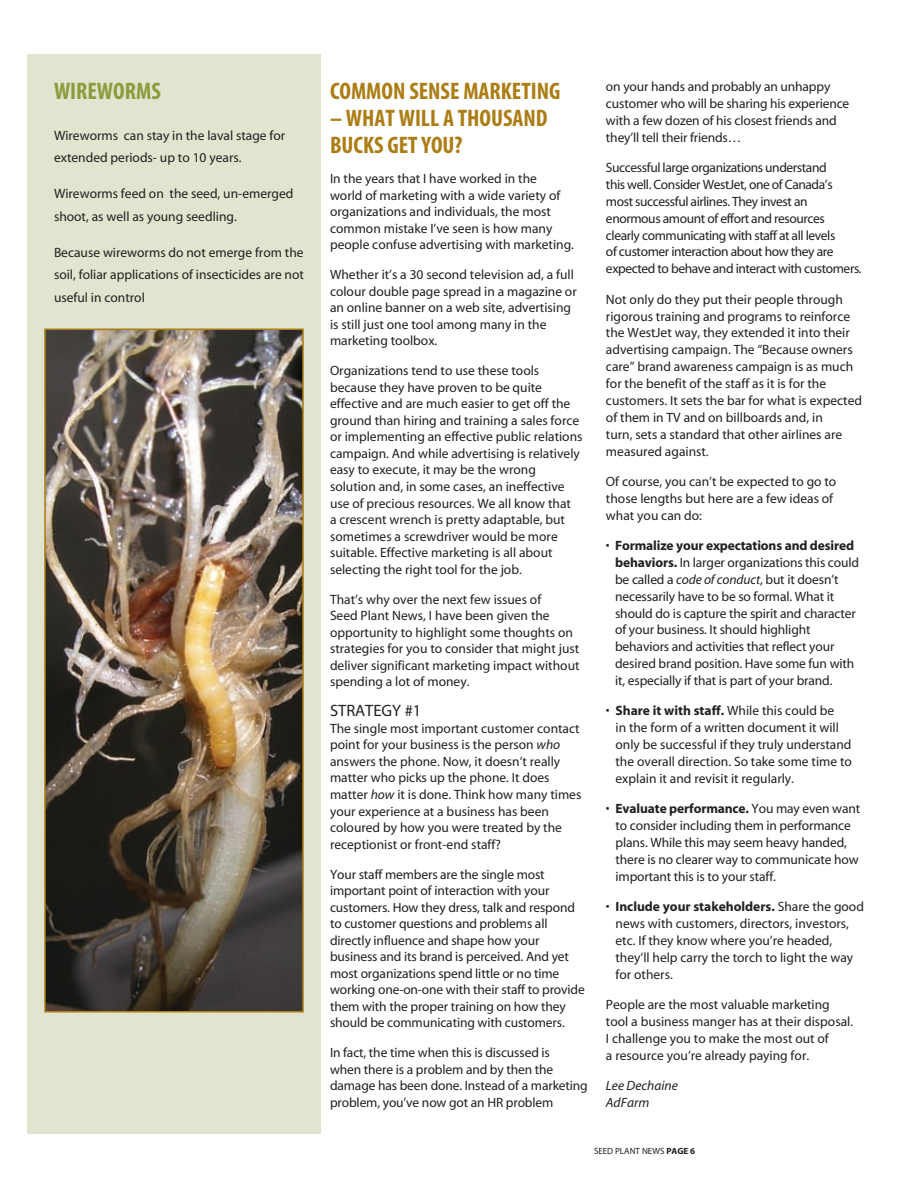
<style>
.page{position:relative;width:918px;height:1188px;background:#fff}
.page>*{position:absolute;margin:0;border:0;box-sizing:border-box;transform-origin:0 0}
.t1{font:700 condensed 24px/27px "Myriad";color:#ab7d14}
.t2{font:700 condensed 24px "Myriad";color:#8c9c3d}
.t3{font:16.5px "Myriad";color:#231f20}
.t4{font:13.5px/16.5px "Myriad";color:#231f20}
.t5{font:13.5px/16.8px "Myriad";letter-spacing:-.03em;color:#231f20}
.t6{font:italic 13.5px/16.8px "Myriad";color:#231f20}
.t7{font:9px "Myriad";color:#231f20}
.s1{font-style:italic}
.s2{font-weight:700}
</style>
<div class="page">
<div style="left:27px;top:54px;width:294px;height:1080px;background:#e1e4ce"></div>
<img style="left:47px;top:331px;width:254px;height:678px">
<div style="left:44px;top:328px;width:260px;height:684px;border:2px solid #ab7d14"></div>
<h1 class="t2" style="left:54px;top:79px;width:108px">WIREWORMS</h1>
<p class="t4" style="left:54px;top:124px;width:233px;line-height:22.5px">Wireworms can stay in the laval stage for extended periods- up to 10 years.</p>
<p class="t4" style="left:54px;top:183px;width:241px;line-height:22.5px">Wireworms feed on the seed, un-emerged shoot, as well as young seedling.</p>
<p class="t4" style="left:54px;top:241px;width:252px;line-height:22.5px;text-align:justify">Because wireworms do not emerge from the soil, foliar applications of insecticides are not useful in control</p>
<h1 class="t1" style="left:330px;top:78px;width:232px">COMMON SENSE MARKETING</h1>
<h1 class="t1" style="left:330px;top:106px;width:219px">– WHAT WILL A THOUSAND<br>BUCKS GET YOU?</h1>
<p class="t4" style="left:330px;top:171px;width:246px">In the years that I have worked in the<br>world of marketing with a wide variety of organizations and individuals, the most common mistake I’ve seen is how many people confuse advertising with marketing.</p>
<p class="t4" style="left:330px;top:267px;width:248px">Whether it’s a 30 second television ad, a full colour double page spread in a magazine or an online banner on a web site, advertising is still just one tool among many in the marketing toolbox.</p>
<p class="t4" style="left:330px;top:363px;width:254px">Organizations tend to use these tools because they have proven to be quite effective and are much easier to get off the ground than hiring and training a sales force or implementing an effective public relations campaign. And while advertising is relatively easy to execute, it may be the wrong solution and, in some cases, an ineffective use of precious resources. We all know that<br>a crescent wrench is pretty adaptable, but sometimes a screwdriver would be more suitable. Effective marketing is all about selecting the right tool for the job.</p>
<p class="t4" style="left:330px;top:591px;width:251px">That’s why over the next few issues of<br>Seed Plant News, I have been given the opportunity to highlight some thoughts on strategies for you to consider that might just deliver significant marketing impact without spending a lot of money.</p>
<p class="t3" style="left:330px;top:703px;width:19px">Strategy</p>
<p class="t3" style="left:405px;top:703px;width:18px">#1</p>
<p class="t4" style="left:330px;top:721px;width:253px">The single most important customer contact point for your business is the person <span class="s1">who </span>answers the phone. Now, it doesn’t really matter who picks up the phone. It does matter <span class="s1">how</span> it is done. Think how many times your experience at a business has been coloured by how you were treated by the receptionist or front-end staff?</p>
<p class="t4" style="left:330px;top:866px;width:256px">Your staff members are the single most important point of interaction with your customers. How they dress, talk and respond to customer questions and problems all directly influence and shape how your business and its brand is perceived. And yet most organizations spend little or no time working one-on-one with their staff to provide them with the proper training on how they should be communicating with customers.</p>
<p class="t4" style="left:330px;top:1045px;width:259px">In fact, the time when this is discussed is<br>when there is a problem and by then the damage has been done. Instead of a marketing problem, you’ve now got an HR problem</p>
<p class="t4" style="left:606px;top:79px;width:245px">on your hands and probably an unhappy customer who will be sharing his experience with a few dozen of his closest friends and they’ll tell their friends…</p>
<p class="t5" style="left:606px;top:160px;width:257px">Successful large organizations understand<br>this well. Consider WestJet, one of Canada’s most successful airlines. They invest an enormous amount of effort and resources clearly communicating with staff at all levels<br>of customer interaction about how they are expected to behave and interact with customers.</p>
<p class="t4" style="left:606px;top:291px;width:258px">Not only do they put their people through rigorous training and programs to reinforce the WestJet way, they extended it into their advertising campaign. The “Because owners care” brand awareness campaign is as much for the benefit of the staff as it is for the customers. It sets the bar for what is expected of them in TV and on billboards and, in<br>turn, sets a standard that other airlines are measured against.</p>
<p class="t4" style="left:606px;top:474px;width:232px">Of course, you can’t be expected to go to those lengths but here are a few ideas of what you can do:</p>
<p class="t4" style="left:615px;top:538px;width:245px;text-indent:-9px">• <span class="s2">Formalize your expectations and desired behaviors.</span> In larger organizations this could be called a <span class="s1">code of conduct</span>, but it doesn’t necessarily have to be so formal. What it should do is capture the spirit and character of your business. It should highlight behaviors and activities that reflect your desired brand position. Have some fun with it, especially if that is part of your brand.</p>
<p class="t4" style="left:616px;top:703px;width:238px;text-indent:-10px">• <span class="s2">Share it with staff.</span> While this could be<br>in the form of a written document it will only be successful if they truly understand the overall direction. So take some time to explain it and revisit it regularly.</p>
<p class="t4" style="left:616px;top:801px;width:246px;text-indent:-10px">• <span class="s2">Evaluate performance.</span> You may even want to consider including them in performance plans. While this may seem heavy handed, there is no clearer way to communicate how important this is to your staff.</p>
<p class="t4" style="left:616px;top:899px;width:250px;text-indent:-10px">• <span class="s2">I nclude your stakeholders.</span> Share the good news with customers, directors, investors, etc. If they know where you’re headed, they’ll help carry the torch to light the way for others.</p>
<p class="t4" style="left:606px;top:997px;width:249px">People are the most valuable marketing tool a business manger has at their disposal.<br>I challenge you to make the most out of<br>a resource you’re already paying for.</p>
<p class="t6" style="left:606px;top:1078px;width:73px">Lee Dechaine<br>AdFarm</p>
<p class="t7" style="left:594px;top:1147px;width:103px">SEED PLANT NEWS <span class="s2">PAGE 6</span></p>
</div>
